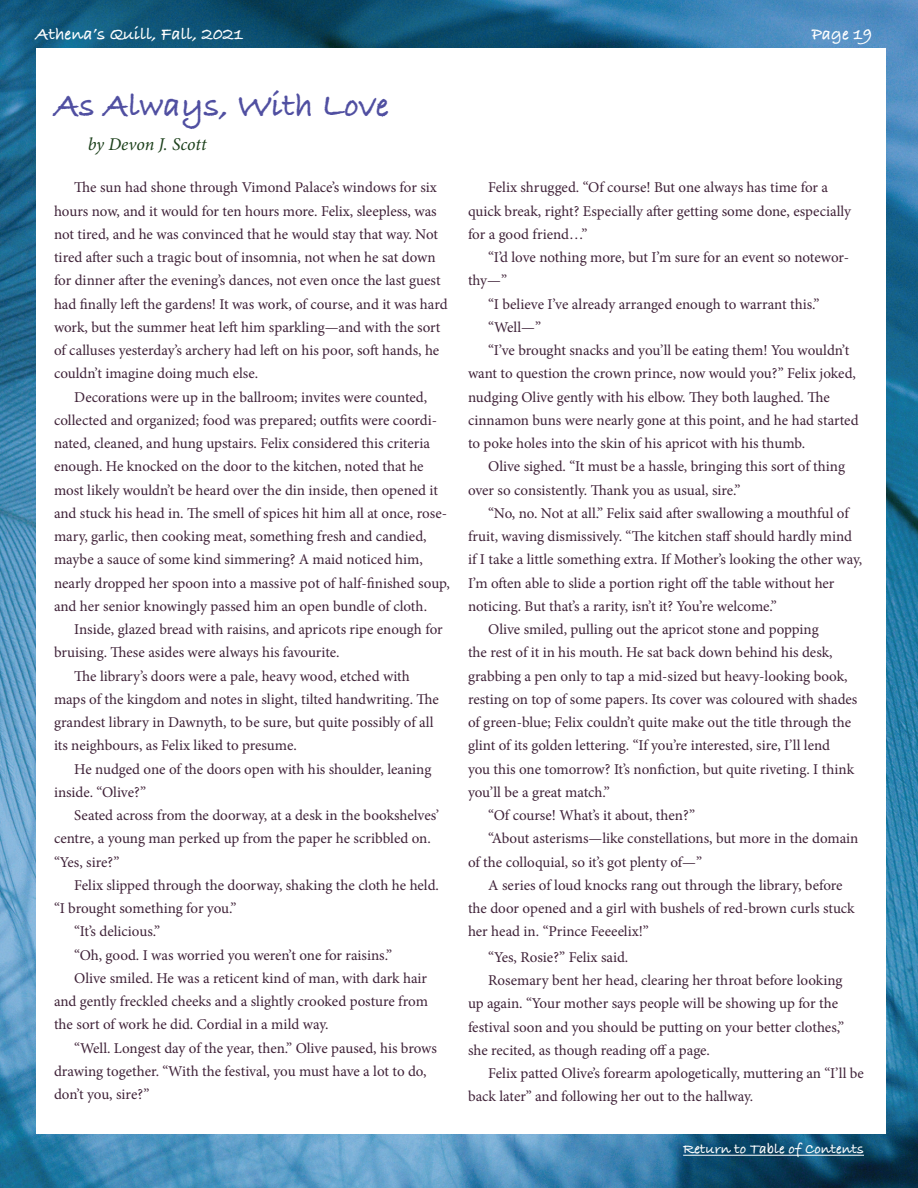
<style>
.page{position:relative;width:918px;height:1188px;background:#fff}
.page>*{position:absolute;margin:0;border:0;box-sizing:border-box;transform-origin:0 0}
.t1{font:700 34.5px "Bradley Hand ITCTT";color:#504fa1}
.t2{font:700 18px "Bradley Hand ITCTT";color:#fff}
.t3{font:italic 18px "Minion Pro";letter-spacing:-.005em;color:#1c401b}
.t4{font:15px/23.2px "Minion Pro";letter-spacing:-.005em;color:#3f2238}
.t5{font:700 15px "Bradley Hand ITCTT";color:#fff}
</style>
<div class="page">
<img style="left:0;top:0;width:918px;height:1188px">
<hr style="left:683px;top:1155px;width:181px;height:1px;background:#fff">
<div style="left:36px;top:49px;width:850px;height:1085px;background:#fff"></div>
<p class="t2" style="left:36px;top:21px;width:209px">Athena’s Quill, Fall, 2021</p>
<p class="t2" style="left:812px;top:21px;width:62px">Page 19</p>
<h1 class="t1" style="left:54px;top:79px;width:336px">As Always, With Love</h1>
<p class="t3" style="left:88px;top:132px;width:120px">by Devon J. Scott</p>
<p class="t4" style="left:54px;top:176px;width:395px;text-indent:20px">The sun had shone through Vimond Palace’s windows for six hours now, and it would for ten hours more. Felix, sleepless, was not tired, and he was convinced that he would stay that way. Not tired after such a tragic bout of insomnia, not when he sat down for dinner after the evening’s dances, not even once the last guest had finally left the gardens! It was work, of course, and it was hard work, but the summer heat left him sparkling—and with the sort of calluses yesterday’s archery had left on his poor, soft hands, he couldn’t imagine doing much else.</p>
<p class="t4" style="left:54px;top:385px;width:398px;text-indent:20px">Decorations were up in the ballroom; invites were counted, collected and organized; food was prepared; outfits were coordi&shy;nated, cleaned, and hung upstairs. Felix considered this criteria enough. He knocked on the door to the kitchen, noted that he most likely wouldn’t be heard over the din inside, then opened it and stuck his head in. The smell of spices hit him all at once, rose&shy;mary, garlic, then cooking meat, something fresh and candied, maybe a sauce of some kind simmering? A maid noticed him, nearly dropped her spoon into a massive pot of half-finished soup, and her senior knowingly passed him an open bundle of cloth.</p>
<p class="t4" style="left:74px;top:618px;width:370px">Inside, glazed bread with raisins, and apricots ripe enough for</p>
<p class="t4" style="left:54px;top:641px;width:287px">bruising. These asides were always his favourite.</p>
<p class="t4" style="left:74px;top:664px;width:337px">The library’s doors were a pale, heavy wood, etched with</p>
<p class="t4" style="left:54px;top:688px;width:386px">maps of the kingdom and notes in slight, tilted handwriting. The</p>
<p class="t4" style="left:54px;top:711px;width:381px">grandest library in Dawnyth, to be sure, but quite possibly of all</p>
<p class="t4" style="left:54px;top:734px;width:244px">its neighbours, as Felix liked to presume.</p>
<p class="t4" style="left:74px;top:757px;width:359px">He nudged one of the doors open with his shoulder, leaning</p>
<p class="t4" style="left:54px;top:781px;width:94px">inside. “Olive?”</p>
<p class="t4" style="left:74px;top:804px;width:366px">Seated across from the doorway, at a desk in the bookshelves’</p>
<p class="t4" style="left:54px;top:827px;width:378px">centre, a young man perked up from the paper he scribbled on.</p>
<p class="t4" style="left:54px;top:850px;width:67px">“Yes, sire?”</p>
<p class="t4" style="left:74px;top:874px;width:366px">Felix slipped through the doorway, shaking the cloth he held.</p>
<p class="t4" style="left:54px;top:897px;width:184px">“I brought something for you.”</p>
<p class="t4" style="left:74px;top:920px;width:87px">“It’s delicious.”</p>
<p class="t4" style="left:74px;top:943px;width:319px">“Oh, good. I was worried you weren’t one for raisins.”</p>
<p class="t4" style="left:74px;top:967px;width:354px">Olive smiled. He was a reticent kind of man, with dark hair</p>
<p class="t4" style="left:54px;top:990px;width:376px">and gently freckled cheeks and a slightly crooked posture from</p>
<p class="t4" style="left:54px;top:1013px;width:276px">the sort of work he did. Cordial in a mild way.</p>
<p class="t4" style="left:74px;top:1036px;width:364px">“Well. Longest day of the year, then.” Olive paused, his brows</p>
<p class="t4" style="left:54px;top:1060px;width:374px">drawing together. “With the festival, you must have a lot to do,</p>
<p class="t4" style="left:54px;top:1083px;width:97px">don’t you, sire?”</p>
<p class="t4" style="left:468px;top:176px;width:385px;text-indent:20px">Felix shrugged. “Of course! But one always has time for a quick break, right? Especially after getting some done, especially for a good friend…”</p>
<p class="t4" style="left:488px;top:246px;width:362px">“I’d love nothing more, but I’m sure for an event so notewor-</p>
<p class="t4" style="left:468px;top:269px;width:41px">thy—”</p>
<p class="t4" style="left:488px;top:292px;width:333px">“I believe I’ve already arranged enough to warrant this.”</p>
<p class="t4" style="left:488px;top:316px;width:54px">“Well—”</p>
<p class="t4" style="left:488px;top:339px;width:363px">“I’ve brought snacks and you’ll be eating them! You wouldn’t</p>
<p class="t4" style="left:468px;top:362px;width:389px">want to question the crown prince, now would you?” Felix joked,</p>
<p class="t4" style="left:468px;top:385px;width:363px">nudging Olive gently with his elbow. They both laughed. The</p>
<p class="t4" style="left:468px;top:409px;width:392px">cinnamon buns were nearly gone at this point, and he had started</p>
<p class="t4" style="left:468px;top:432px;width:339px">to poke holes into the skin of his apricot with his thumb.</p>
<p class="t4" style="left:488px;top:455px;width:358px">Olive sighed. “It must be a hassle, bringing this sort of thing</p>
<p class="t4" style="left:468px;top:478px;width:274px">over so consistently. Thank you as usual, sire.”</p>
<p class="t4" style="left:488px;top:502px;width:362px">“No, no. Not at all.” Felix said after swallowing a mouthful of</p>
<p class="t4" style="left:468px;top:525px;width:386px">fruit, waving dismissively. “The kitchen staff should hardly mind</p>
<p class="t4" style="left:468px;top:548px;width:396px">if I take a little something extra. If Mother’s looking the other way,</p>
<p class="t4" style="left:468px;top:571px;width:368px">I’m often able to slide a portion right off the table without her</p>
<p class="t4" style="left:468px;top:595px;width:310px">noticing. But that’s a rarity, isn’t it? You’re welcome.”</p>
<p class="t4" style="left:488px;top:618px;width:332px">Olive smiled, pulling out the apricot stone and popping</p>
<p class="t4" style="left:468px;top:641px;width:366px">the rest of it in his mouth. He sat back down behind his desk,</p>
<p class="t4" style="left:468px;top:664px;width:381px">grabbing a pen only to tap a mid-sized but heavy-looking book,</p>
<p class="t4" style="left:468px;top:688px;width:391px">resting on top of some papers. Its cover was coloured with shades</p>
<p class="t4" style="left:468px;top:711px;width:385px">of green-blue; Felix couldn’t quite make out the title through the</p>
<p class="t4" style="left:468px;top:734px;width:364px">glint of its golden lettering. “If you’re interested, sire, I’ll lend</p>
<p class="t4" style="left:468px;top:757px;width:388px">you this one tomorrow? It’s nonfiction, but quite riveting. I think</p>
<p class="t4" style="left:468px;top:781px;width:143px">you’ll be a great match.”</p>
<p class="t4" style="left:488px;top:804px;width:208px">“Of course! What’s it about, then?”</p>
<p class="t4" style="left:488px;top:827px;width:372px">“About asterisms—like constellations, but more in the domain</p>
<p class="t4" style="left:468px;top:850px;width:236px">of the colloquial, so it’s got plenty of—”</p>
<p class="t4" style="left:488px;top:874px;width:356px">A series of loud knocks rang out through the library, before</p>
<p class="t4" style="left:468px;top:897px;width:388px">the door opened and a girl with bushels of red-brown curls stuck</p>
<p class="t4" style="left:468px;top:920px;width:182px">her head in. “Prince Feeeelix!”</p>
<p class="t4" style="left:488px;top:946px;width:142px">“Yes, Rosie?” Felix said.</p>
<p class="t4" style="left:488px;top:969px;width:356px">Rosemary bent her head, clearing her throat before looking</p>
<p class="t4" style="left:468px;top:992px;width:372px">up again. “Your mother says people will be showing up for the</p>
<p class="t4" style="left:468px;top:1015px;width:378px">festival soon and you should be putting on your better clothes,”</p>
<p class="t4" style="left:468px;top:1039px;width:244px">she recited, as though reading off a page.</p>
<p class="t4" style="left:488px;top:1062px;width:377px">Felix patted Olive’s forearm apologetically, muttering an “I’ll be</p>
<p class="t4" style="left:468px;top:1085px;width:287px">back later” and following her out to the hallway.</p>
<p class="t5" style="left:683px;top:1137px;width:182px">Return to Table of Contents</p>
</div>
